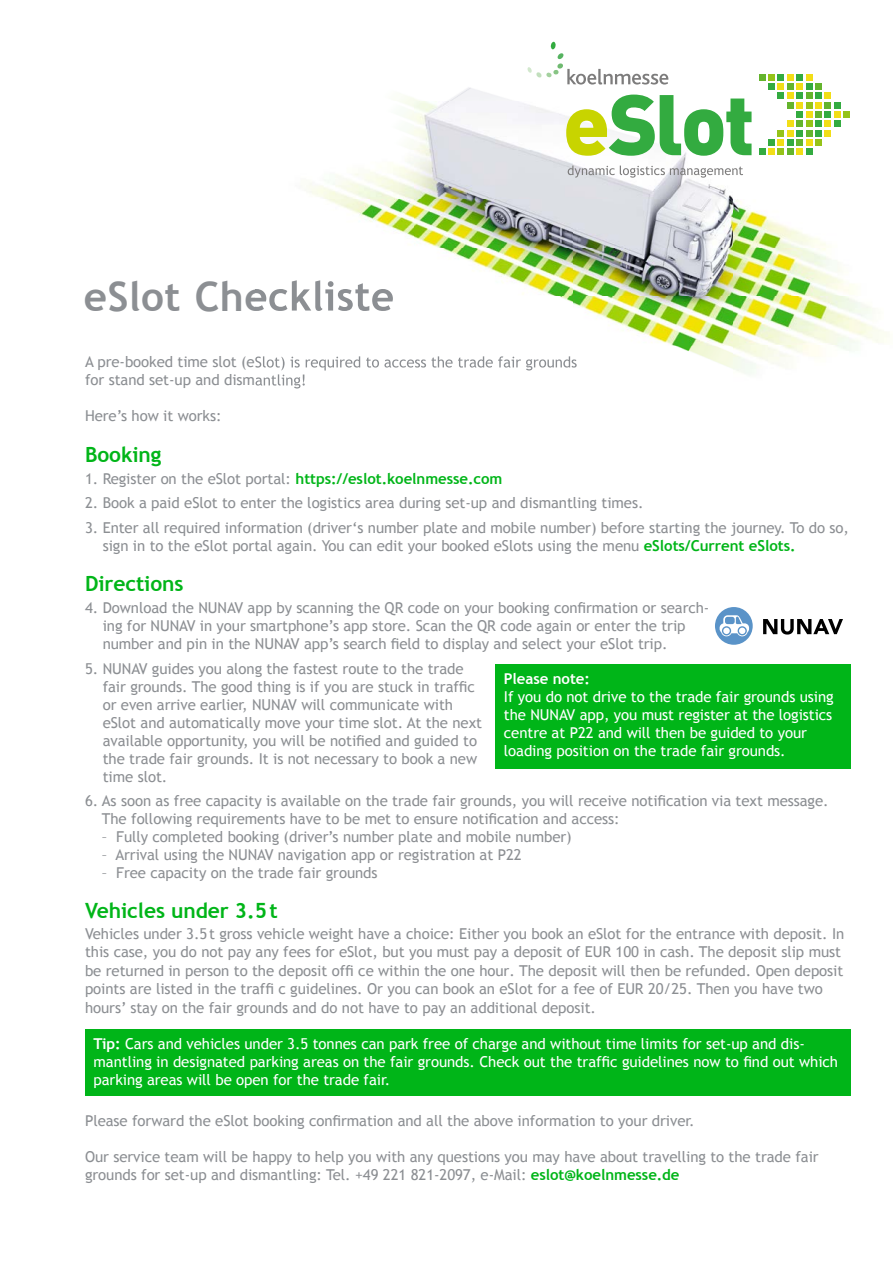
<style>
.page{position:relative;width:893px;height:1263px;background:#fff}
.page>*{position:absolute;margin:0;border:0;box-sizing:border-box;transform-origin:0 0}
.t1{font:700 40.5px "Trebuchet MS";letter-spacing:.01em;color:#8c8f93}
.t2{font:700 21px "Trebuchet MS";letter-spacing:-.005em;color:#00b518}
.t3{font:15px/18px "Trebuchet MS";letter-spacing:-.005em;color:#8c8f93}
.t4{font:15px/18px "Trebuchet MS";letter-spacing:-.005em;color:#fff}
.t5{font:700 15px "Trebuchet MS";letter-spacing:-.005em;color:#00b518}
.t6{font:700 15px "Trebuchet MS";letter-spacing:-.005em;color:#fff}
.s1{font-weight:400;color:#8c8f93}
.s2{font-weight:700;color:#00b518}
.s3{font-weight:700}
</style>
<div class="page">
<div style="left:85px;top:1029px;width:765px;height:67px;background:#00b518"></div>
<svg style="left:763px;top:619px;width:80px;height:15px"></svg>
<div style="left:715px;top:607px;width:38px;height:38px;background:#5a93c8;border-radius:50%"></div>
<svg style="left:720px;top:615px;width:29px;height:21px"></svg>
<div style="left:495px;top:664px;width:355px;height:105px;background:#00b518"></div>
<img style="left:295px;top:41px;width:594px;height:348px">
<img style="left:255px;top:280px;width:138px;height:31px">
<img style="left:255px;top:356px;width:322px;height:15px">
<img style="left:255px;top:374px;width:51px;height:14px">
<div style="left:759px;top:74px;width:7px;height:6px;background:#64b42d"></div>
<div style="left:759px;top:149px;width:7px;height:6px;background:#33ab40"></div>
<div style="left:768px;top:74px;width:7px;height:6px;background:#95c318"></div>
<div style="left:768px;top:83px;width:7px;height:7px;background:#33ab40"></div>
<div style="left:768px;top:139px;width:7px;height:7px;background:#33ab40"></div>
<div style="left:768px;top:149px;width:7px;height:6px;background:#f2de17"></div>
<svg style="left:778px;top:74px;width:6px;height:6px"></svg>
<div style="left:778px;top:83px;width:6px;height:7px;background:#f2de17"></div>
<div style="left:778px;top:92px;width:6px;height:7px;background:#33ab40"></div>
<div style="left:778px;top:130px;width:6px;height:7px;background:#95c318"></div>
<div style="left:778px;top:139px;width:6px;height:7px;background:#f2de17"></div>
<svg style="left:778px;top:149px;width:6px;height:6px"></svg>
<div style="left:787px;top:74px;width:7px;height:6px;background:#f2de17"></div>
<div style="left:787px;top:83px;width:7px;height:7px;background:#64b42d"></div>
<div style="left:787px;top:92px;width:7px;height:7px;background:#f2de17"></div>
<div style="left:787px;top:102px;width:7px;height:7px;background:#64b42d"></div>
<div style="left:787px;top:121px;width:7px;height:6px;background:#f2de17"></div>
<div style="left:787px;top:130px;width:7px;height:7px;background:#f2de17"></div>
<div style="left:787px;top:139px;width:7px;height:7px;background:#33ab40"></div>
<div style="left:787px;top:149px;width:7px;height:6px;background:#64b42d"></div>
<div style="left:796px;top:74px;width:7px;height:6px;background:#33ab40"></div>
<div style="left:796px;top:83px;width:7px;height:7px;background:#f2de17"></div>
<div style="left:796px;top:92px;width:7px;height:7px;background:#33ab40"></div>
<div style="left:796px;top:102px;width:7px;height:7px;background:#f2de17"></div>
<div style="left:796px;top:111px;width:7px;height:7px;background:#33ab40"></div>
<div style="left:796px;top:121px;width:7px;height:6px;background:#64b42d"></div>
<div style="left:796px;top:130px;width:7px;height:7px;background:#33ab40"></div>
<div style="left:796px;top:139px;width:7px;height:7px;background:#64b42d"></div>
<div style="left:796px;top:149px;width:7px;height:6px;background:#f2de17"></div>
<svg style="left:806px;top:74px;width:6px;height:6px"></svg>
<div style="left:806px;top:83px;width:6px;height:7px;background:#33ab40"></div>
<div style="left:806px;top:92px;width:6px;height:7px;background:#64b42d"></div>
<div style="left:806px;top:102px;width:6px;height:7px;background:#95c318"></div>
<div style="left:806px;top:111px;width:6px;height:7px;background:#f2de17"></div>
<svg style="left:806px;top:121px;width:6px;height:6px"></svg>
<div style="left:806px;top:130px;width:6px;height:7px;background:#64b42d"></div>
<div style="left:806px;top:139px;width:6px;height:7px;background:#f2de17"></div>
<svg style="left:806px;top:149px;width:6px;height:6px"></svg>
<div style="left:815px;top:83px;width:7px;height:7px;background:#64b42d"></div>
<div style="left:815px;top:92px;width:7px;height:7px;background:#33ab40"></div>
<div style="left:815px;top:102px;width:7px;height:7px;background:#f2de17"></div>
<div style="left:815px;top:111px;width:7px;height:7px;background:#64b42d"></div>
<div style="left:815px;top:121px;width:7px;height:6px;background:#33ab40"></div>
<div style="left:815px;top:130px;width:7px;height:7px;background:#33ab40"></div>
<div style="left:815px;top:139px;width:7px;height:7px;background:#95c318"></div>
<div style="left:824px;top:92px;width:7px;height:7px;background:#f2de17"></div>
<div style="left:824px;top:102px;width:7px;height:7px;background:#64b42d"></div>
<div style="left:824px;top:111px;width:7px;height:7px;background:#33ab40"></div>
<div style="left:824px;top:121px;width:7px;height:6px;background:#f2de17"></div>
<div style="left:824px;top:130px;width:7px;height:7px;background:#f2de17"></div>
<div style="left:834px;top:102px;width:6px;height:7px;background:#33ab40"></div>
<div style="left:834px;top:111px;width:6px;height:7px;background:#f2de17"></div>
<svg style="left:834px;top:121px;width:6px;height:6px"></svg>
<div style="left:843px;top:111px;width:7px;height:7px;background:#95c318"></div>
<svg style="left:527px;top:42px;width:141px;height:43px"></svg>
<svg style="left:568px;top:166px;width:175px;height:12px"></svg>
<svg style="left:566px;top:95px;width:185px;height:61px"></svg>
<h1 class="t1" style="left:84px;top:271px;width:312px">eSlot Checkliste</h1>
<p class="t3" style="left:85px;top:371px;width:223px">for stand set-up and dismantling!</p>
<p class="t3" style="left:85px;top:407px;width:138px">Here’s how it works:</p>
<h2 class="t2" style="left:85px;top:441px;width:78px">Booking</h2>
<p class="t5" style="left:85px;top:469px;width:419px"><span class="s1">1. Register on the eSlot portal:</span> https://eslot.koelnmesse.com</p>
<p class="t3" style="left:85px;top:494px;width:560px">2. Book a paid eSlot to enter the logistics area during set-up and dismantling times.</p>
<p class="t3" style="left:103px;top:519px;width:748px;text-indent:-18px">3. Enter all required information (driver‘s number plate and mobile number) before starting the journey. To do so, sign in to the eSlot portal again. You can edit your booked eSlots using the menu <span class="s2">eSlots/Current eSlots.</span></p>
<h2 class="t2" style="left:85px;top:570px;width:100px">Directions</h2>
<p class="t3" style="left:103px;top:599px;width:608px;text-indent:-18px">4. Download the NUNAV app by scanning the QR code on your booking confirmation or search&shy;ing for NUNAV in your smartphone’s app store. Scan the QR code again or enter the trip number and pin in the NUNAV app’s search field to display and select your eSlot trip.</p>
<p class="t3" style="left:103px;top:659px;width:381px;text-indent:-18px">5. NUNAV guides you along the fastest route to the trade fair grounds. The good thing is if you are stuck in traffic or even arrive earlier, NUNAV will communicate with eSlot and automatically move your time slot. At the next available opportunity, you will be notified and guided to the trade fair grounds. It is not necessary to book a new time slot.</p>
<p class="t3" style="left:102px;top:792px;width:728px;text-indent:-17px">6. As soon as free capacity is available on the trade fair grounds, you will receive notification via text message.<br>The following requirements have to be met to ensure notification and access:</p>
<p class="t3" style="left:102px;top:828px;width:471px">– Fully completed booking (driver’s number plate and mobile number)</p>
<p class="t3" style="left:102px;top:846px;width:421px">– Arrival using the NUNAV navigation app or registration at P22</p>
<p class="t3" style="left:102px;top:864px;width:277px">– Free capacity on the trade fair grounds</p>
<h2 class="t2" style="left:85px;top:898px;width:194px">Vehicles under 3.5t</h2>
<p class="t3" style="left:85px;top:925px;width:761px">Vehicles under 3.5t gross vehicle weight have a choice: Either you book an eSlot for the entrance with deposit. In this case, you do not pay any fees for eSlot, but you must pay a deposit of EUR 100 in cash. The deposit slip must be returned in person to the deposit offi ce within the one hour. The deposit will then be refunded. Open deposit points are listed in the traffi c guidelines. Or you can book an eSlot for a fee of EUR 20/25. Then you have two hours’ stay on the fair grounds and do not have to pay an additional deposit.</p>
<p class="t4" style="left:94px;top:1035px;width:746px"><span class="s3">Tip:</span> Cars and vehicles under 3.5 tonnes can park free of charge and without time limits for set-up and dis&shy;mantling in designated parking areas on the fair grounds. Check out the traffic guidelines now to find out which parking areas will be open for the trade fair.</p>
<p class="t3" style="left:85px;top:1112px;width:611px">Please forward the eSlot booking confirmation and all the above information to your driver.</p>
<p class="t3" style="left:85px;top:1148px;width:735px">Our service team will be happy to help you with any questions you may have about travelling to the trade fair grounds for set-up and dismantling: Tel. +49 221 821-2097, e-Mail: <span class="s2">eslot@koelnmesse.de</span></p>
<p class="t6" style="left:504px;top:669px;width:88px">Please note:</p>
<p class="t4" style="left:504px;top:688px;width:331px">If you do not drive to the trade fair grounds using the NUNAV app, you must register at the logistics centre at P22 and will then be guided to your loading position on the trade fair grounds.</p>
</div>
